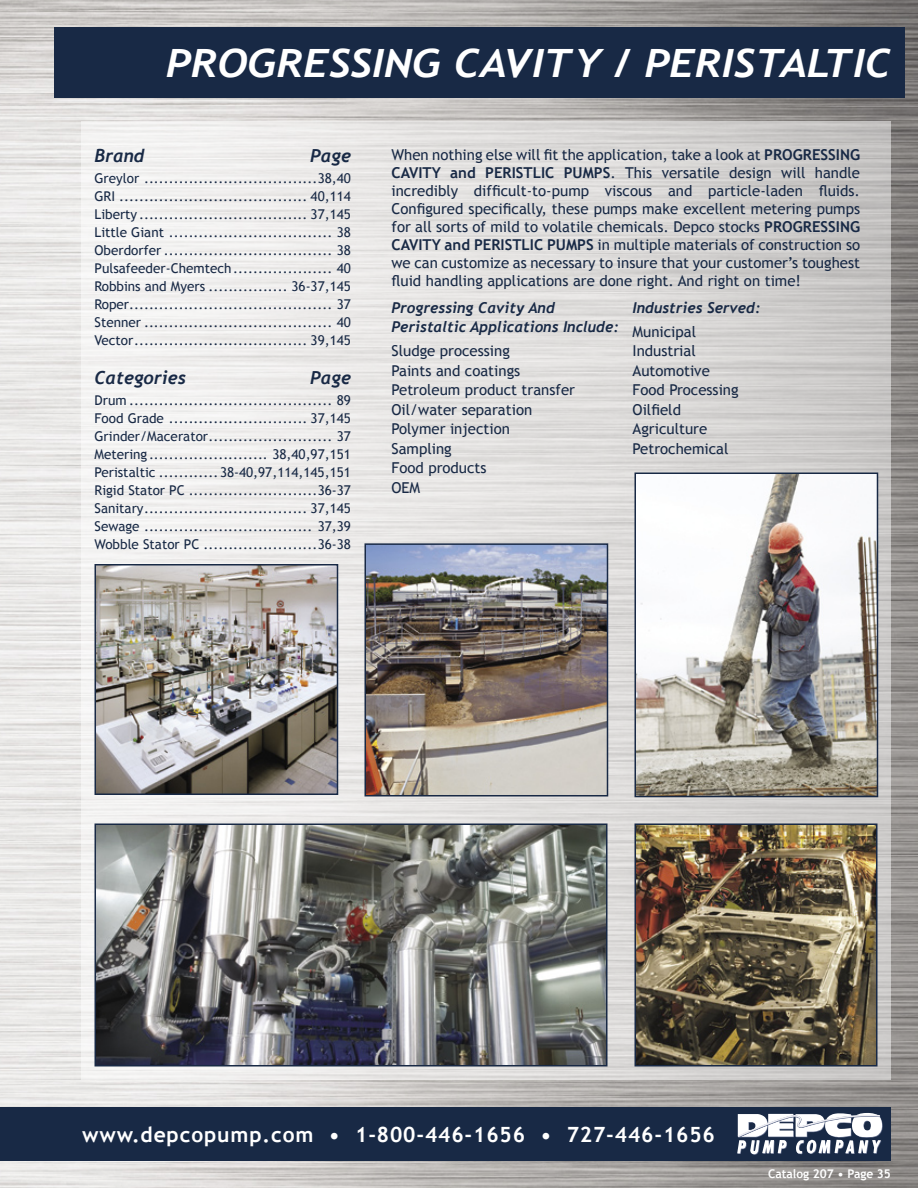
<style>
.page{position:relative;width:918px;height:1188px;background:#fff}
.page>*{position:absolute;margin:0;border:0;box-sizing:border-box;transform-origin:0 0}
.t1{font:italic 700 39px "Trebuchet";color:#fff;scale:1.1 1}
.t2{font:700 21px "Trebuchet MS";letter-spacing:.04em;color:#fff}
.t3{font:italic 700 18px "Trebuchet";color:#182945}
.t4{font:15px/19.5px "Trebuchet MS";color:#182945}
.t5{font:italic 700 15px/19.5px "Trebuchet";color:#182945}
.t6{font:13.5px/18px "Trebuchet MS";color:#182945;text-align:justify}
.t7{font:700 12px "Trebuchet MS";color:#fff}
.s1{font-weight:700}
.s2{font-family:"Trebuchet MS";font-weight:400;font-style:normal}
</style>
<div class="page">
<img style="left:0;top:0;width:918px;height:1188px">
<div style="left:0;top:1108px;width:891px;height:53px;background:#182945"></div>
<svg style="left:737px;top:1113px;width:146px;height:42px"></svg>
<div style="left:54px;top:27px;width:850px;height:71px;background:#182945"></div>
<div style="left:81px;top:122px;width:810px;height:958px;background:linear-gradient(to right,#f9f8f7,#c8c6c5)"></div>
<img style="left:97px;top:566px;width:239px;height:227px">
<div style="left:95px;top:564px;width:243px;height:231px;border:1px solid #182945"></div>
<img style="left:367px;top:545px;width:239px;height:250px">
<div style="left:365px;top:543px;width:243px;height:254px;border:1px solid #182945"></div>
<img style="left:637px;top:475px;width:239px;height:320px">
<div style="left:635px;top:473px;width:243px;height:324px;border:1px solid #182945"></div>
<img style="left:97px;top:826px;width:509px;height:238px">
<div style="left:95px;top:824px;width:513px;height:242px;border:1px solid #182945"></div>
<img style="left:637px;top:826px;width:238px;height:238px">
<div style="left:635px;top:824px;width:242px;height:242px;border:1px solid #182945"></div>
<p class="t1" style="left:166px;top:40px;width:661px">PROGRESSING CAVITY / PERISTALTIC</p>
<p class="t3" style="left:95px;top:145px;width:52px">Brand</p>
<p class="t3" style="left:310px;top:145px;width:42px">Page</p>
<p class="t6" style="left:95px;top:169px;width:258px">Greylor ...................................38,40<br>GRI ...................................... 40,114<br>Liberty .................................. 37,145<br>Little Giant ................................. 38<br>Oberdorfer .................................. 38<br>Pulsafeeder-Chemtech .................... 40<br>Robbins and Myers ................ 36-37,145<br>Roper ......................................... 37<br>Stenner ...................................... 40<br>Vector ................................... 39,145</p>
<p class="t3" style="left:95px;top:367px;width:93px">Categories</p>
<p class="t3" style="left:310px;top:367px;width:42px">Page</p>
<p class="t6" style="left:95px;top:391px;width:258px">Drum ......................................... 89<br>Food Grade ............................ 37,145<br>Grinder/Macerator ......................... 37<br>Metering ........................ 38,40,97,151<br>Peristaltic ............38-40,97,114,145,151<br>Rigid Stator PC ..........................36-37<br>Sanitary ................................. 37,145<br>Sewage .................................. 37,39<br>Wobble Stator PC .......................36-38</p>
<p class="t4" style="left:392px;top:145px;width:470px;line-height:18px;text-align:justify">When nothing else will fit the application, take a look at <span class="s1">PROGRESSING CAVITY and PERISTLIC PUMPS</span>. This versatile design will handle incredibly difficult-to-pump viscous and particle-laden fluids.<br>Configured specifically, these pumps make excellent metering pumps for all sorts of mild to volatile chemicals. Depco stocks <span class="s1">PROGRESSING CAVITY and PERISTLIC PUMPS</span> in multiple materials of construction so we can customize as necessary to insure that your customer’s toughest fluid handling applications are done right. And right on time!</p>
<p class="t5" style="left:392px;top:298px;width:229px">Progressing Cavity And<br>Peristaltic Applications Include:</p>
<p class="t4" style="left:392px;top:341px;width:185px">Sludge processing<br>Paints and coatings<br>Petroleum product transfer<br>Oil/water separation<br>Polymer injection<br>Sampling<br>Food products<br>OEM</p>
<p class="t5" style="left:633px;top:296px;width:130px;line-height:24px">Industries Served:<br><span class="s2">Municipal</span></p>
<p class="t4" style="left:633px;top:341px;width:108px">Industrial<br>Automotive<br>Food Processing<br>Oilfield<br>Agriculture<br>Petrochemical</p>
<p class="t2" style="left:82px;top:1121px;width:634px">www.depcopump.com • 1-800-446-1656 • 727-446-1656</p>
<p class="t7" style="left:768px;top:1166px;width:124px">Catalog 207 • Page 35</p>
</div>
